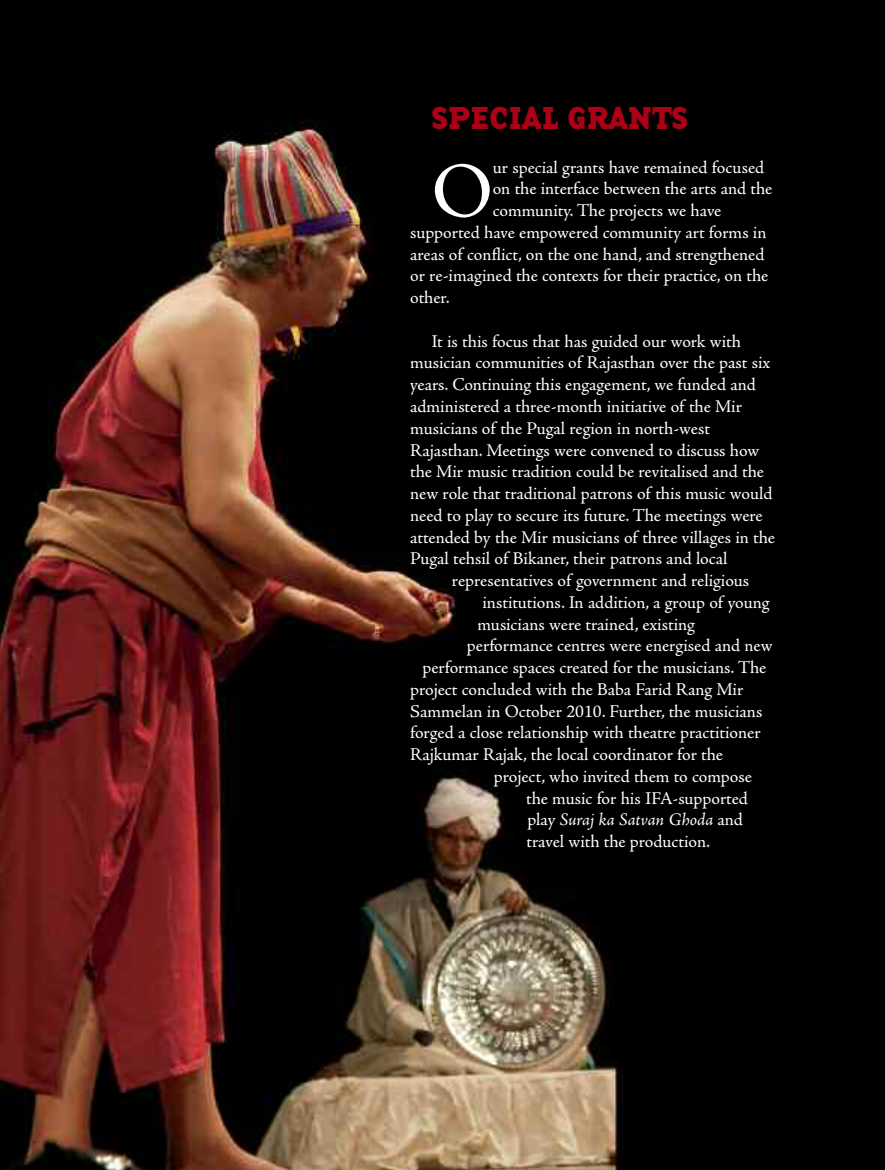
<style>
.page{position:relative;width:885px;height:1170px;background:#fff}
.page>*{position:absolute;margin:0;border:0;box-sizing:border-box;transform-origin:0 0}
.t1{font:78.45px "Adobe Jenson Pro";color:#fff}
.t2{font:33px "Base Twelve Serif SCB";color:#ab0015}
.t3{font:18px/21.8px "Adobe Jenson Pro";letter-spacing:-.005em;color:#fff}
.t4{font:italic 18px "Adobe Jenson Pro";letter-spacing:-.005em;color:#fff}
.s1{font-style:normal}
</style>
<div class="page">
<img style="left:0;top:0;width:884px;height:1169px">
<h2 class="t2" style="left:431px;top:98px;width:258px">SPECIAL GRANTS</h2>
<h1 class="t1" style="left:431px;top:161px;width:63px">O</h1>
<p class="t3" style="left:493px;top:158px;width:273px">ur special grants have remained focused</p>
<p class="t3" style="left:492px;top:180px;width:281px">on the interface between the arts and the</p>
<p class="t3" style="left:492px;top:201px;width:230px">community. The projects we have</p>
<p class="t3" style="left:410px;top:223px;width:358px">supported have empowered community art forms in</p>
<p class="t3" style="left:410px;top:245px;width:356px">areas of conflict, on the one hand, and strengthened</p>
<p class="t3" style="left:410px;top:267px;width:359px">or re-imagined the contexts for their practice, on the</p>
<p class="t3" style="left:410px;top:288px;width:41px">other.</p>
<p class="t3" style="left:410px;top:332px;width:366px;text-indent:21px">It is this focus that has guided our work with musician communities of Rajasthan over the past six years. Continuing this engagement, we funded and administered a three-month initiative of the Mir musicians of the Pugal region in north-west Rajasthan. Meetings were convened to discuss how the Mir music tradition could be revitalised and the new role that traditional patrons of this music would need to play to secure its future. The meetings were attended by the Mir musicians of three villages in the Pugal tehsil of Bikaner, their patrons and local</p>
<p class="t3" style="left:452px;top:571px;width:299px">representatives of government and religious</p>
<p class="t3" style="left:482px;top:593px;width:288px">institutions. In addition, a group of young</p>
<p class="t3" style="left:477px;top:615px;width:219px">musicians were trained, existing</p>
<p class="t3" style="left:467px;top:636px;width:307px">performance centres were energised and new</p>
<p class="t3" style="left:422px;top:658px;width:345px">performance spaces created for the musicians. The</p>
<p class="t3" style="left:410px;top:680px;width:334px">project concluded with the Baba Farid Rang Mir</p>
<p class="t3" style="left:410px;top:702px;width:353px">Sammelan in October 2010. Further, the musicians</p>
<p class="t3" style="left:410px;top:723px;width:352px">forged a close relationship with theatre practitioner</p>
<p class="t3" style="left:410px;top:745px;width:314px">Rajkumar Rajak, the local coordinator for the</p>
<p class="t3" style="left:494px;top:767px;width:259px">project, who invited them to compose</p>
<p class="t3" style="left:526px;top:789px;width:223px">the music for his IFA-supported</p>
<p class="t4" style="left:527px;top:813px;width:217px"><span class="s1">play</span> Suraj ka Satvan Ghoda <span class="s1">and</span></p>
<p class="t3" style="left:526px;top:832px;width:185px">travel with the production.</p>
</div>
